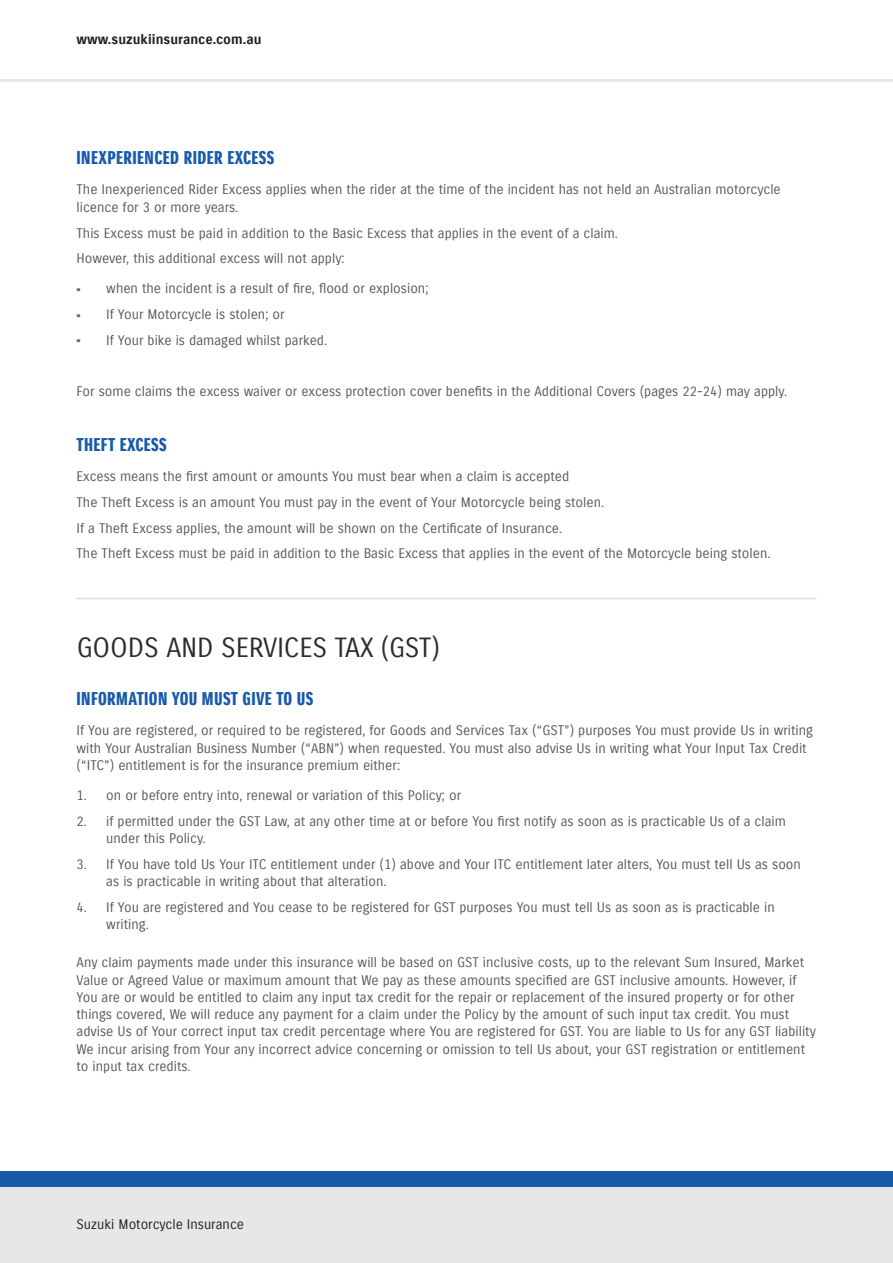
<style>
.page{position:relative;width:893px;height:1263px;background:#fff}
.page>*{position:absolute;margin:0;border:0;box-sizing:border-box;transform-origin:0 0}
.t1{font:27px "Suzuki PRO Regular";letter-spacing:-.01em;color:#2b2c2b}
.t2{font:18px "Suzuki PRO Headline";letter-spacing:.02em;color:#185aaa}
.t3{font:13.5px/17.2px "Suzuki PRO Regular";color:#57585a}
.t4{font:13.5px "Suzuki PRO Bold";color:#231f20}
.t5{font:13.5px "Suzuki PRO Regular";color:#231f20}
.s1{font-family:"Suzuki PRO Headline";font-size:16.5px;color:#6c6d70}
</style>
<div class="page">
<div style="left:0;top:1186px;width:893px;height:77px;background:#e6e7e9"></div>
<hr style="left:0;top:80px;width:893px;height:2px;background:#e6e7e9">
<div style="left:0;top:1171px;width:893px;height:15px;background:#185aaa"></div>
<hr style="left:77px;top:598px;width:739px;height:1px;background:#dcdddf">
<p class="t4" style="left:77px;top:31px;width:186px">www.suzukiinsurance.com.au</p>
<h2 class="t2" style="left:77px;top:147px;width:199px">INEXPERIENCED RIDER EXCESS</h2>
<p class="t3" style="left:77px;top:181px;width:706px">The Inexperienced Rider Excess applies when the rider at the time of the incident has not held an Australian motorcycle licence for 3 or more years.</p>
<p class="t3" style="left:77px;top:220px;width:543px;line-height:25.8px">This Excess must be paid in addition to the Basic Excess that applies in the event of a claim.<br>However, this additional excess will not apply:</p>
<p class="t3" style="left:77px;top:280px;width:353px"><span class="s1">•</span> when the incident is a result of fire, flood or explosion;</p>
<p class="t3" style="left:77px;top:306px;width:210px"><span class="s1">•</span> If Your Motorcycle is stolen; or</p>
<p class="t3" style="left:77px;top:331px;width:252px"><span class="s1">•</span> If Your bike is damaged whilst parked.</p>
<p class="t3" style="left:77px;top:383px;width:712px">For some claims the excess waiver or excess protection cover benefits in the Additional Covers (pages 22-24) may apply.</p>
<h2 class="t2" style="left:77px;top:434px;width:92px">THEFT EXCESS</h2>
<p class="t3" style="left:77px;top:463px;width:695px;line-height:25.8px">Excess means the first amount or amounts You must bear when a claim is accepted<br>The Theft Excess is an amount You must pay in the event of Your Motorcycle being stolen.<br>If a Theft Excess applies, the amount will be shown on the Certificate of Insurance.<br>The Theft Excess must be paid in addition to the Basic Excess that applies in the event of the Motorcycle being stolen.</p>
<h1 class="t1" style="left:77px;top:631px;width:365px">GOODS AND SERVICES TAX (GST)</h1>
<h2 class="t2" style="left:77px;top:688px;width:238px">INFORMATION YOU MUST GIVE TO US</h2>
<p class="t3" style="left:77px;top:722px;width:738px">If You are registered, or required to be registered, for Goods and Services Tax (“GST”) purposes You must provide Us in writing with Your Australian Business Number (“ABN”) when requested. You must also advise Us in writing what Your Input Tax Credit (“ITC”) entitlement is for the insurance premium either:</p>
<p class="t3" style="left:77px;top:787px;width:386px">1. on or before entry into, renewal or variation of this Policy; or</p>
<p class="t3" style="left:106px;top:812px;width:681px;text-indent:-30px">2. if permitted under the GST Law, at any other time at or before You first notify as soon as is practicable Us of a claim under this Policy.</p>
<p class="t3" style="left:106px;top:855px;width:696px;text-indent:-30px">3. If You have told Us Your ITC entitlement under (1) above and Your ITC entitlement later alters, You must tell Us as soon as is practicable in writing about that alteration.</p>
<p class="t3" style="left:106px;top:898px;width:670px;text-indent:-30px">4. If You are registered and You cease to be registered for GST purposes You must tell Us as soon as is practicable in writing.</p>
<p class="t3" style="left:77px;top:954px;width:741px">Any claim payments made under this insurance will be based on GST inclusive costs, up to the relevant Sum Insured, Market Value or Agreed Value or maximum amount that We pay as these amounts specified are GST inclusive amounts. However, if You are or would be entitled to claim any input tax credit for the repair or replacement of the insured property or for other things covered, We will reduce any payment for a claim under the Policy by the amount of such input tax credit. You must advise Us of Your correct input tax credit percentage where You are registered for GST. You are liable to Us for any GST liability We incur arising from Your any incorrect advice concerning or omission to tell Us about, your GST registration or entitlement to input tax credits.</p>
<p class="t5" style="left:77px;top:1216px;width:169px">Suzuki Motorcycle Insurance</p>
</div>
